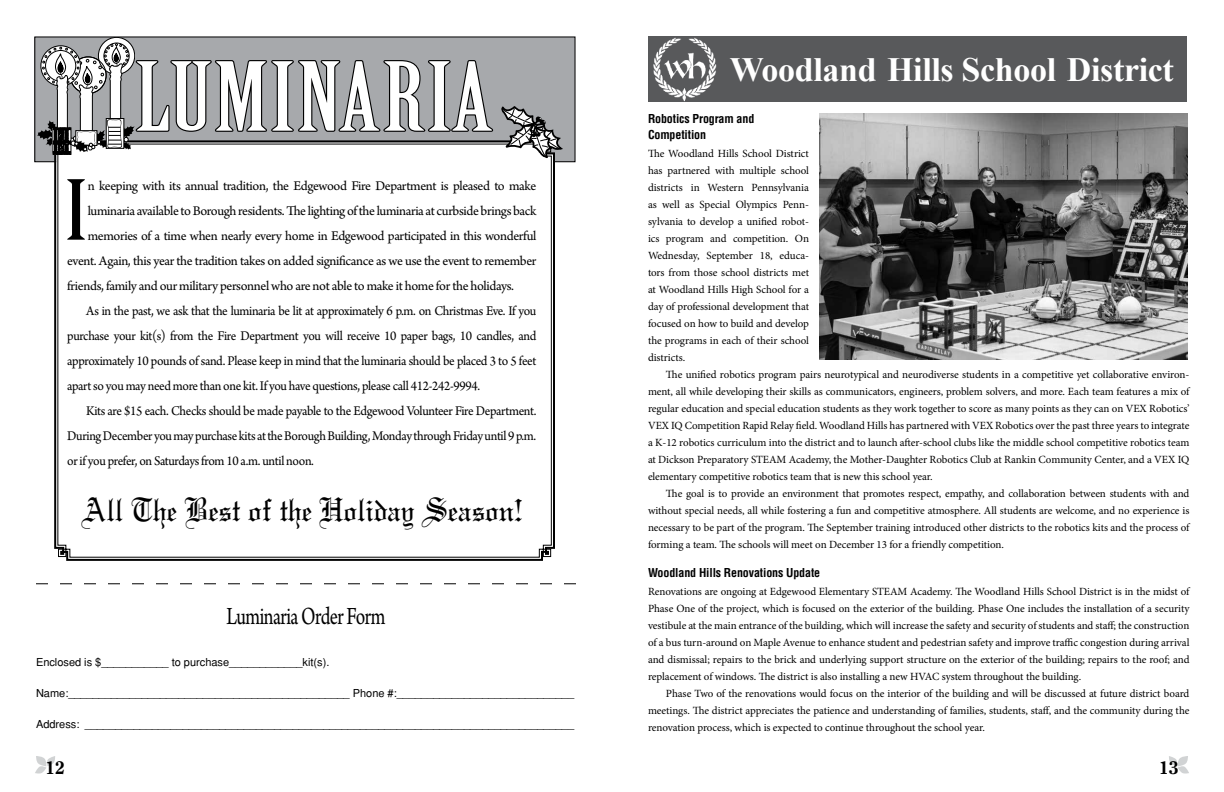
<style>
.page{position:relative;width:1224px;height:792px;background:#fff}
.page>*{position:absolute;margin:0;border:0;box-sizing:border-box;transform-origin:0 0}
.t1{font:92.6px "Birch Std";letter-spacing:.03em;color:#fff;scale:1.3 1}
.t2{font:80.7px "Birch Std";color:#000;scale:1.3 1}
.t3{font:36px "Linotext";color:#000;scale:.85 1}
.t4{font:700 34px "Times New Roman";letter-spacing:-.01em;color:#fff}
.t5{font:26px "Arno Pro";letter-spacing:-.025em;color:#000;scale:.75 1}
.t6{font:800 18px "Clearface";color:#000}
.t7{font:14px "Arno Pro";letter-spacing:-.025em;color:#000;scale:.95 1}
.t8{font:14px "Arno Pro";letter-spacing:-.025em;color:#000}
.t9{font:700 condensed 12px/16px "Helvetica";letter-spacing:-.01em;color:#000}
.t10{font:11px/17px "Minion Pro";letter-spacing:-.005em;color:#000;text-align:justify}
.t11{font:11px "Helvetica";color:#000}
</style>
<div class="page">
<svg style="left:1169px;top:756px;width:20px;height:18px"></svg>
<svg style="left:35px;top:756px;width:20px;height:18px"></svg>
<img style="left:820px;top:114px;width:368px;height:245px">
<div style="left:35px;top:37px;width:540px;height:125px;background:#a7a9ac"></div>
<svg style="left:53px;top:140px;width:502px;height:421px"></svg>
<svg style="left:57px;top:143px;width:495px;height:415px"></svg>
<svg style="left:98px;top:37px;width:37px;height:37px"></svg>
<div style="left:98px;top:37px;width:37px;height:38px;border:1px solid #000;border-radius:50%"></div>
<svg style="left:37px;top:43px;width:457px;height:112px"></svg>
<svg style="left:36px;top:583px;width:540px;height:1px"></svg>
<svg style="left:501px;top:106px;width:62px;height:67px"></svg>
<div style="left:648px;top:36px;width:539px;height:66px;background:#58595b"></div>
<img style="left:653px;top:37px;width:64px;height:65px">
<h1 class="t1" style="left:135px;top:45px;width:276px">LUMINARIA</h1>
<h2 class="t2" style="left:66px;top:165px;width:17px">I</h2>
<p class="t8" style="left:88px;top:177px;width:450px">n keeping with its annual tradition, the Edgewood Fire Department is pleased to make</p>
<p class="t8" style="left:88px;top:202px;width:450px">luminaria available to Borough residents. The lighting of the luminaria at curbside brings back</p>
<p class="t8" style="left:88px;top:227px;width:450px">memories of a time when nearly every home in Edgewood participated in this wonderful</p>
<p class="t8" style="left:67px;top:253px;width:471px">event. Again, this year the tradition takes on added significance as we use the event to remember</p>
<p class="t8" style="left:67px;top:278px;width:448px">friends, family and our military personnel who are not able to make it home for the holidays.</p>
<p class="t7" style="left:86px;top:302px;width:475px">As in the past, we ask that the luminaria be lit at approximately 6 p.m. on Christmas Eve. If you</p>
<p class="t7" style="left:67px;top:327px;width:495px">purchase your kit(s) from the Fire Department you will receive 10 paper bags, 10 candles, and</p>
<p class="t7" style="left:67px;top:353px;width:495px">approximately 10 pounds of sand. Please keep in mind that the luminaria should be placed 3 to 5 feet</p>
<p class="t7" style="left:67px;top:378px;width:436px">apart so you may need more than one kit. If you have questions, please call 412-242-9994.</p>
<p class="t7" style="left:86px;top:403px;width:475px">Kits are $15 each. Checks should be made payable to the Edgewood Volunteer Fire Department.</p>
<p class="t7" style="left:67px;top:428px;width:495px">During December you may purchase kits at the Borough Building, Monday through Friday until 9 p.m.</p>
<p class="t7" style="left:67px;top:453px;width:261px">or if you prefer, on Saturdays from 10 a.m. until noon.</p>
<h3 class="t3" style="left:81px;top:488px;width:521px">All The Best of the Holiday Season!</h3>
<h3 class="t5" style="left:226px;top:601px;width:214px">Luminaria Order Form</h3>
<p class="t11" style="left:36px;top:655px;width:295px">Enclosed is $___________ to purchase____________kit(s).</p>
<p class="t11" style="left:36px;top:686px;width:540px">Name:______________________________________________ Phone #:_____________________________</p>
<p class="t11" style="left:36px;top:717px;width:540px">Address: ________________________________________________________________________________</p>
<h3 class="t4" style="left:730px;top:46px;width:446px">Woodland Hills School District</h3>
<p class="t9" style="left:648px;top:111px;width:108px">Robotics Program and<br>Competition</p>
<p class="t10" style="left:648px;top:145px;width:163px">The Woodland Hills School District has partnered with multiple school districts in Western Pennsylvania as well as Special Olympics Penn&shy;sylvania to develop a unified robot&shy;ics program and competition. On Wednesday, September 18, educa&shy;tors from those school districts met at Woodland Hills High School for a day of professional development that focused on how to build and develop the programs in each of their school districts.</p>
<p class="t10" style="left:648px;top:366px;width:543px;text-indent:18px">The unified robotics program pairs neurotypical and neurodiverse students in a competitive yet collaborative environ&shy;ment, all while developing their skills as communicators, engineers, problem solvers, and more. Each team features a mix of regular education and special education students as they work together to score as many points as they can on VEX Robotics’ VEX IQ Competition Rapid Relay field. Woodland Hills has partnered with VEX Robotics over the past three years to integrate a K-12 robotics curriculum into the district and to launch after-school clubs like the middle school competitive robotics team at Dickson Preparatory STEAM Academy, the Mother-Daughter Robotics Club at Rankin Community Center, and a VEX IQ elementary competitive robotics team that is new this school year.</p>
<p class="t10" style="left:648px;top:485px;width:543px;text-indent:18px">The goal is to provide an environment that promotes respect, empathy, and collaboration between students with and without special needs, all while fostering a fun and competitive atmosphere. All students are welcome, and no experience is necessary to be part of the program. The September training introduced other districts to the robotics kits and the process of forming a team. The schools will meet on December 13 for a friendly competition.</p>
<p class="t9" style="left:648px;top:565px;width:174px">Woodland Hills Renovations Update</p>
<p class="t10" style="left:648px;top:583px;width:543px">Renovations are ongoing at Edgewood Elementary STEAM Academy. The Woodland Hills School District is in the midst of Phase One of the project, which is focused on the exterior of the building. Phase One includes the installation of a security vestibule at the main entrance of the building, which will increase the safety and security of students and staff; the construction of a bus turn-around on Maple Avenue to enhance student and pedestrian safety and improve traffic congestion during arrival and dismissal; repairs to the brick and underlying support structure on the exterior of the building; repairs to the roof; and replacement of windows. The district is also installing a new HVAC system throughout the building.</p>
<p class="t10" style="left:648px;top:685px;width:543px;text-indent:18px">Phase Two of the renovations would focus on the interior of the building and will be discussed at future district board meetings. The district appreciates the patience and understanding of families, students, staff, and the community during the renovation process, which is expected to continue throughout the school year.</p>
<h3 class="t6" style="left:45px;top:757px;width:22px">12</h3>
<h3 class="t6" style="left:1159px;top:756px;width:22px">13</h3>
</div>
